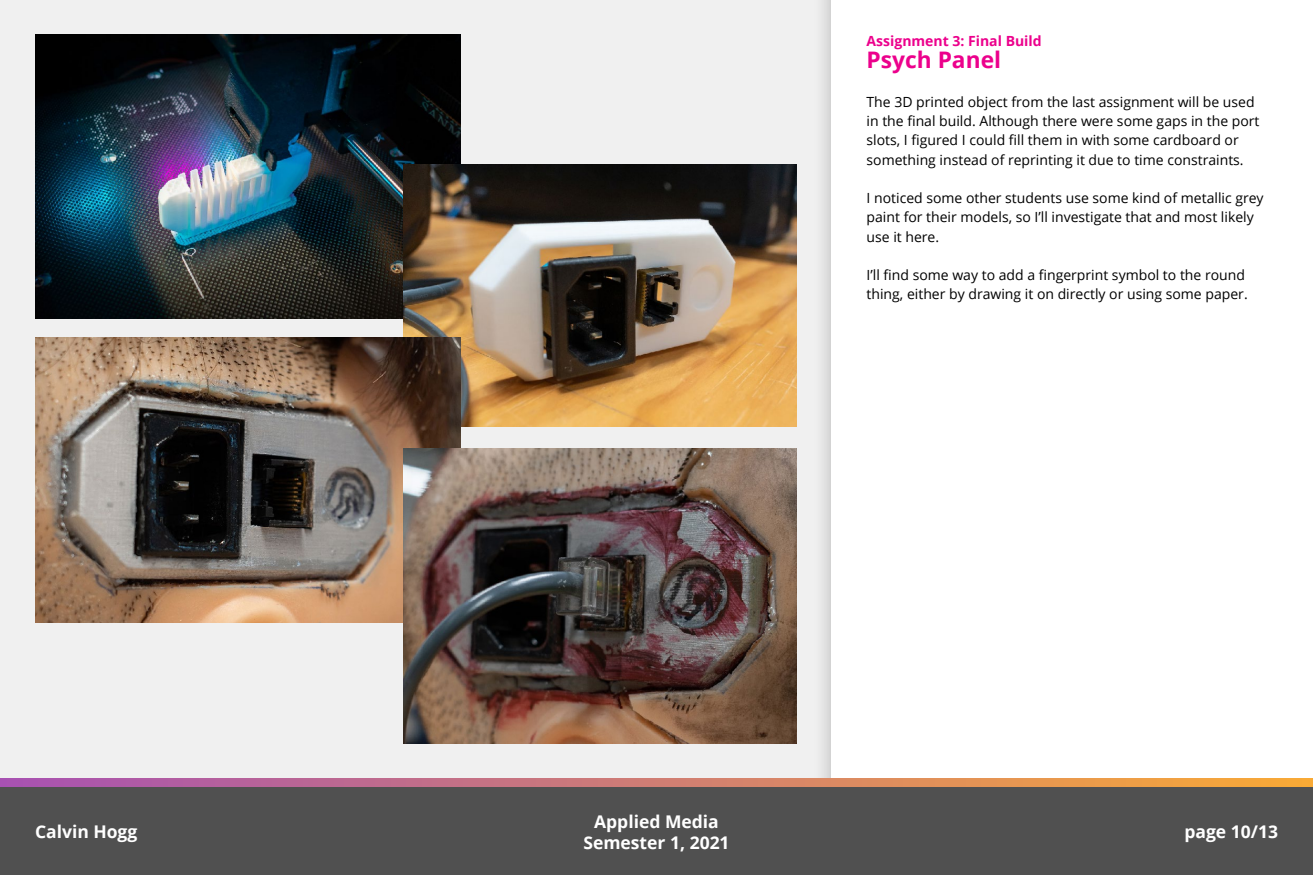
<style>
.page{position:relative;width:1313px;height:875px;background:#fff}
.page>*{position:absolute;margin:0;border:0;box-sizing:border-box;transform-origin:0 0}
.t1{font:700 22.75px "Open Sans";color:#ec008c}
.t2{font:700 17.5px/21px "Open Sans";color:#fff;text-align:center}
.Custom_style{font:14px/19.2px "Open Sans";color:#000}
.t3{font:700 14px "Open Sans";color:#ec008c}
</style>
<div class="page">
<div style="left:0;top:0;width:812px;height:779px;background:#f0f0f0"></div>
<div style="left:812px;top:0;width:500px;height:875px;background:#e5e5e5"></div>
<div style="left:831px;top:0;width:481px;height:875px;background:#fff"></div>
<svg style="left:0;top:779px;width:1312px;height:9px;background:#c1786f"></svg>
<div style="left:0;top:788px;width:1312px;height:87px;background:#505050"></div>
<img style="left:35px;top:35px;width:425px;height:284px">
<img style="left:403px;top:165px;width:393px;height:262px">
<img style="left:35px;top:338px;width:425px;height:284px">
<img style="left:403px;top:448px;width:393px;height:296px">
<p class="t3" style="left:866px;top:31px;width:177px">Assignment 3: Final Build</p>
<p class="t1" style="left:866px;top:44px;width:136px">Psych Panel</p>
<p class="Custom_style" style="left:866px;top:92px;width:394px">The 3D printed object from the last assignment will be used in the final build. Although there were some gaps in the port slots, I figured I could fill them in with some cardboard or something instead of reprinting it due to time constraints.</p>
<p class="Custom_style" style="left:866px;top:188px;width:398px">I noticed some other students use some kind of metallic grey paint for their models, so I’ll investigate that and most likely use it here.</p>
<p class="Custom_style" style="left:866px;top:265px;width:383px">I’ll find some way to add a fingerprint symbol to the round thing, either by drawing it on directly or using some paper.</p>
<p class="t2" style="left:583px;top:810px;width:148px">Applied Media<br>Semester 1, 2021</p>
<p class="t2" style="left:35px;top:820px;width:104px">Calvin Hogg</p>
<p class="t2" style="left:1184px;top:821px;width:95px">page 10/13</p>
</div>
